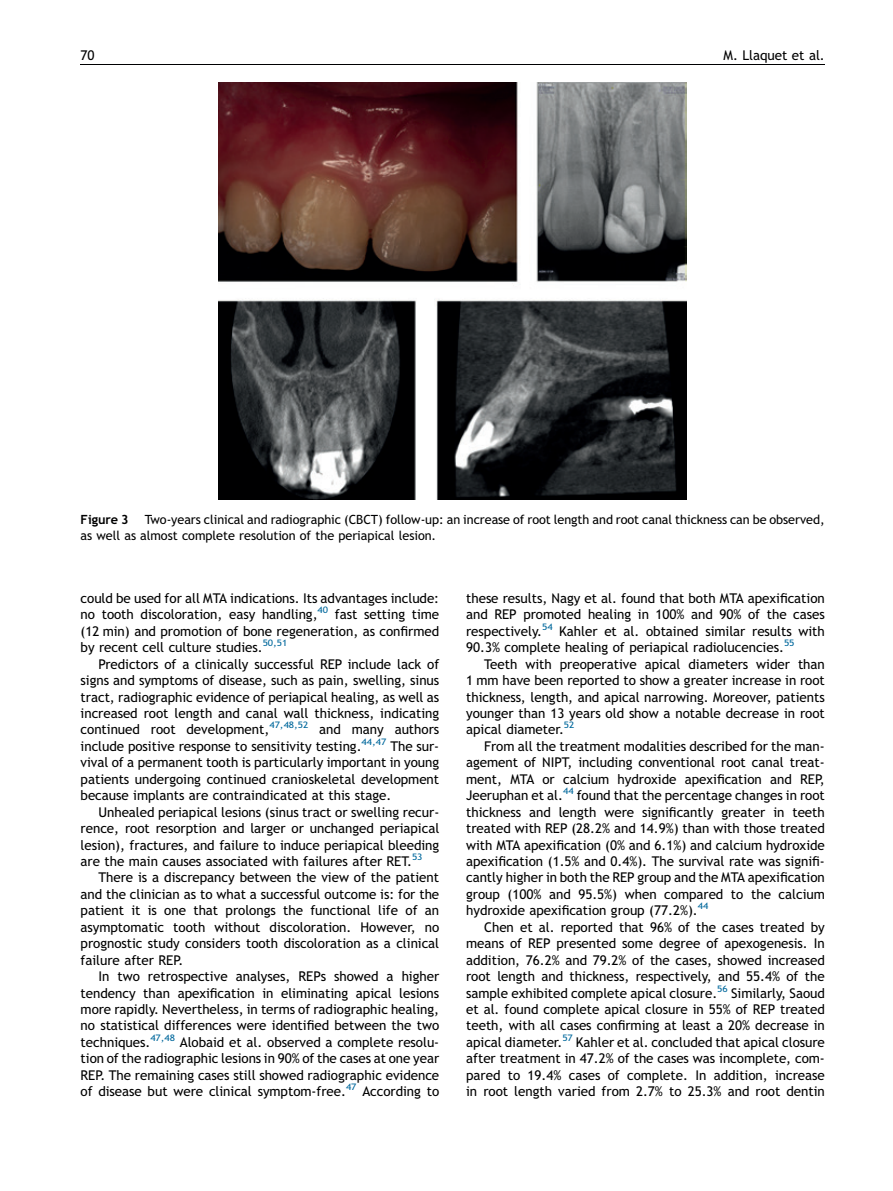
<style>
.page{position:relative;width:893px;height:1191px;background:#fff}
.page>*{position:absolute;margin:0;border:0;box-sizing:border-box;transform-origin:0 0}
.t1{font:13.5px/16.5px "Adv T Tc 9 c 3 bd 71";color:#000001;text-align:justify}
.t2{font:12.75px/16.4px "Adv T Tc 9 c 3 bd 71";color:#000001}
.t3{font:12.75px "Adv T Tda 6 f 6 cb 8.B";color:#000001}
</style>
<div class="page">
<img style="left:219px;top:82px;width:468px;height:418px">
<hr style="left:81px;top:65px;width:744px;height:1px;background:#000001">
<p class="t1" style="left:81px;top:48px;width:15px">70</p>
<p class="t1" style="left:724px;top:48px;width:103px">M. Llaquet et al.</p>
<p class="t2" style="left:81px;top:512px;width:746px;text-indent:64px">Two-years clinical and radiographic (CBCT) follow-up: an increase of root length and root canal thickness can be observed, as well as almost complete resolution of the periapical lesion.</p>
<p class="t3" style="left:81px;top:514px;width:49px">Figure 3</p>
<p class="t1" style="left:81px;top:590px;width:360px">could be used for all MTA indications. Its advantages include: no tooth discoloration, easy handling,<sup>40</sup> fast setting time (12 min) and promotion of bone regeneration, as confirmed by recent cell culture studies.<sup>50,51</sup></p>
<p class="t1" style="left:81px;top:656px;width:360px;text-indent:18px">Predictors of a clinically successful REP include lack of signs and symptoms of disease, such as pain, swelling, sinus tract, radiographic evidence of periapical healing, as well as increased root length and canal wall thickness, indicating continued root development,<sup>47,48,52</sup> and many authors include positive response to sensitivity testing.<sup>44,47</sup> The sur&shy;vival of a permanent tooth is particularly important in young patients undergoing continued cranioskeletal development because implants are contraindicated at this stage.</p>
<p class="t1" style="left:81px;top:804px;width:360px;text-indent:18px">Unhealed periapical lesions (sinus tract or swelling recur&shy;rence, root resorption and larger or unchanged periapical lesion), fractures, and failure to induce periapical bleeding are the main causes associated with failures after RET.<sup>53</sup></p>
<p class="t1" style="left:81px;top:870px;width:360px;text-indent:18px">There is a discrepancy between the view of the patient and the clinician as to what a successful outcome is: for the patient it is one that prolongs the functional life of an asymptomatic tooth without discoloration. However, no prognostic study considers tooth discoloration as a clinical failure after REP.</p>
<p class="t1" style="left:81px;top:968px;width:360px;text-indent:18px">In two retrospective analyses, REPs showed a higher tendency than apexification in eliminating apical lesions more rapidly. Nevertheless, in terms of radiographic healing, no statistical differences were identified between the two techniques.<sup>47,48</sup> Alobaid et al. observed a complete resolu&shy;tion of the radiographic lesions in 90% of the cases at one year REP. The remaining cases still showed radiographic evidence of disease but were clinical symptom-free.<sup>47</sup> According to</p>
<p class="t1" style="left:466px;top:590px;width:360px">these results, Nagy et al. found that both MTA apexification and REP promoted healing in 100% and 90% of the cases respectively.<sup>54</sup> Kahler et al. obtained similar results with 90.3% complete healing of periapical radiolucencies.<sup>55</sup></p>
<p class="t1" style="left:466px;top:656px;width:360px;text-indent:18px">Teeth with preoperative apical diameters wider than 1 mm have been reported to show a greater increase in root thickness, length, and apical narrowing. Moreover, patients younger than 13 years old show a notable decrease in root apical diameter.<sup>52</sup></p>
<p class="t1" style="left:466px;top:738px;width:360px;text-indent:18px">From all the treatment modalities described for the man&shy;agement of NIPT, including conventional root canal treat&shy;ment, MTA or calcium hydroxide apexification and REP, Jeeruphan et al.<sup>44</sup> found that the percentage changes in root thickness and length were significantly greater in teeth treated with REP (28.2% and 14.9%) than with those treated with MTA apexification (0% and 6.1%) and calcium hydroxide apexification (1.5% and 0.4%). The survival rate was signifi&shy;cantly higher in both the REP group and the MTA apexification group (100% and 95.5%) when compared to the calcium hydroxide apexification group (77.2%).<sup>44</sup></p>
<p class="t1" style="left:466px;top:919px;width:360px;text-indent:18px">Chen et al. reported that 96% of the cases treated by means of REP presented some degree of apexogenesis. In addition, 76.2% and 79.2% of the cases, showed increased root length and thickness, respectively, and 55.4% of the sample exhibited complete apical closure.<sup>56</sup> Similarly, Saoud et al. found complete apical closure in 55% of REP treated teeth, with all cases confirming at least a 20% decrease in apical diameter.<sup>57</sup> Kahler et al. concluded that apical closure after treatment in 47.2% of the cases was incomplete, com&shy;pared to 19.4% cases of complete. In addition, increase in root length varied from 2.7% to 25.3% and root dentin</p>
</div>
